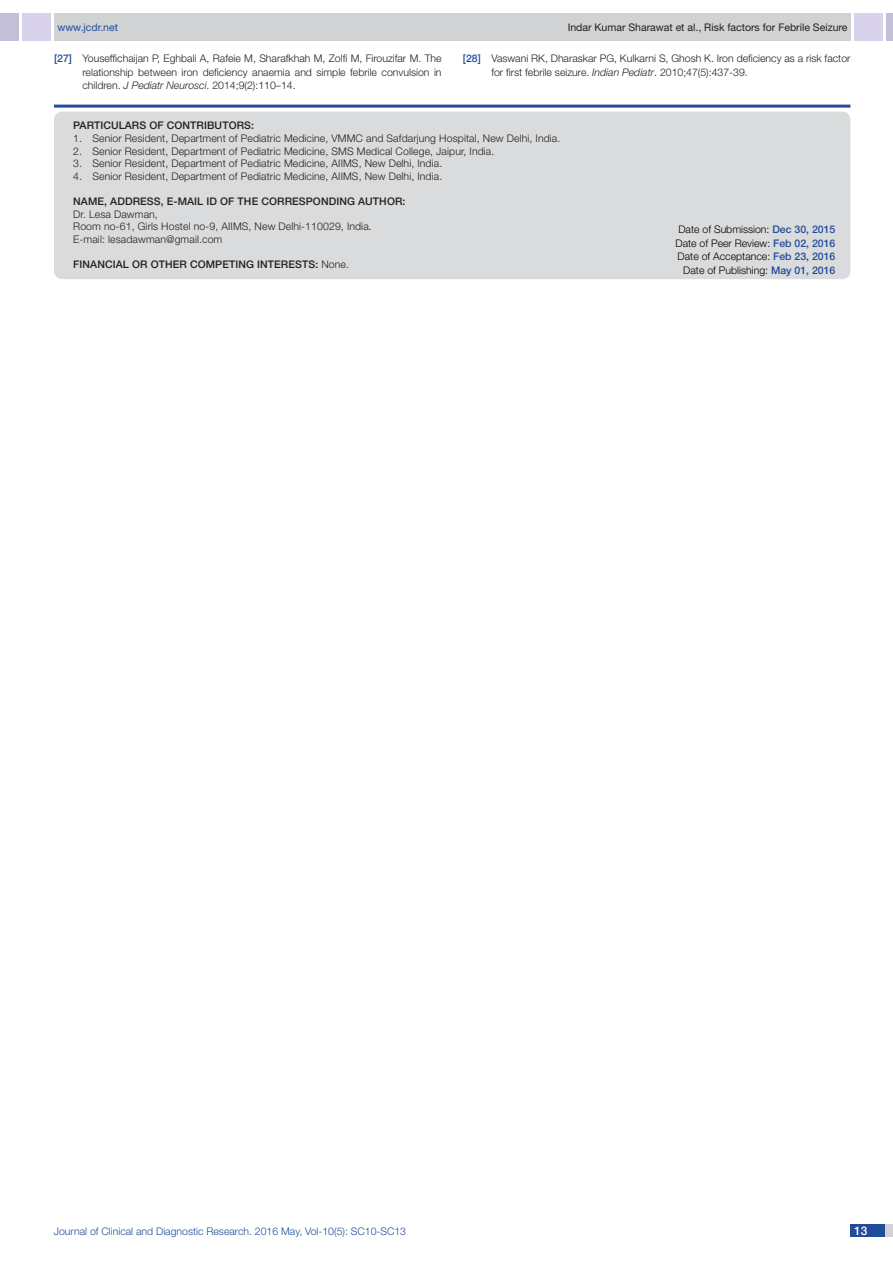
<style>
.page{position:relative;width:893px;height:1263px;background:#fff}
.page>*{position:absolute;margin:0;border:0;box-sizing:border-box;transform-origin:0 0}
.t1{font:500 12px "Helvetica Neue";color:#fff}
.con_particulars{font:300 10.5px/13.5px "Helvetica Neue";letter-spacing:.01em;color:#231f20;text-align:justify}
.t2{font:300 10.5px "Helvetica Neue";color:#000}
.con_particulars-2{font:500 10.5px "Helvetica Neue";letter-spacing:.01em;color:#231f20}
.t3{font:300 10.5px "Helvetica Neue";color:#214c99}
.t4{font:10.5px "Helvetica Neue";color:#231f20}
.t5{font:10.5px "Helvetica Neue";color:#214c99}
.s1{font-weight:500;color:#214c99}
.s2{font-style:italic}
.s3{font-weight:500}
</style>
<div class="page">
<div style="left:54px;top:13px;width:796px;height:28px;background:#d1d2d4"></div>
<div style="left:0;top:13px;width:19px;height:28px;background:#c3bfd8"></div>
<div style="left:22px;top:13px;width:29px;height:28px;background:#d9d2ec"></div>
<div style="left:886px;top:13px;width:7px;height:28px;background:#c3bfd8"></div>
<div style="left:854px;top:13px;width:29px;height:28px;background:#d9d2ec"></div>
<div style="left:850px;top:1224px;width:43px;height:13px;background:#d1d2d4"></div>
<div style="left:850px;top:1224px;width:35px;height:13px;background:#214c99"></div>
<hr style="left:54px;top:105px;width:796px;height:3px;background:#214c99">
<div style="left:54px;top:112px;width:796px;height:167px;background:#dadbdc;border-radius:9px"></div>
<p class="t5" style="left:57px;top:21px;width:62px">www.jcdr.net</p>
<p class="t4" style="left:568px;top:21px;width:281px">Indar Kumar Sharawat et al., Risk factors for Febrile Seizure</p>
<p class="con_particulars" style="left:82px;top:52px;width:361px;text-indent:-28px"><span class="s1">[27]</span> Youseffichaijan P, Eghbali A, Rafeie M, Sharafkhah M, Zolfi M, Firouzifar M. The relationship between iron deficiency anaemia and simple febrile convulsion in children. <span class="s2">J Pediatr Neurosci</span>. 2014;9(2):110–14.</p>
<p class="con_particulars" style="left:491px;top:52px;width:361px;text-indent:-28px"><span class="s1">[28]</span> Vaswani RK, Dharaskar PG, Kulkarni S, Ghosh K. Iron deficiency as a risk factor for first febrile seizure. <span class="s2">Indian Pediatr</span>. 2010;47(5):437-39.</p>
<p class="con_particulars-2" style="left:73px;top:119px;width:15px">PART</p>
<p class="con_particulars-2" style="left:100px;top:119px;width:91px">ICULARS OF CONTR</p>
<p class="con_particulars-2" style="left:204px;top:119px;width:11px">IBUT</p>
<p class="con_particulars-2" style="left:229px;top:119px;width:27px">ORS:</p>
<p class="con_particulars" style="left:73px;top:131px;width:489px">1. Senior Resident, Department of Pediatric Medicine, VMMC and Safdarjung Hospital, New Delhi, India.</p>
<p class="con_particulars" style="left:73px;top:144px;width:423px">2. Senior Resident, Department of Pediatric Medicine, SMS Medical College, Jaipur, India.</p>
<p class="con_particulars" style="left:73px;top:157px;width:371px">3. Senior Resident, Department of Pediatric Medicine, AIIMS, New Delhi, India.</p>
<p class="con_particulars" style="left:73px;top:169px;width:371px">4. Senior Resident, Department of Pediatric Medicine, AIIMS, New Delhi, India.</p>
<p class="con_particulars-2" style="left:73px;top:195px;width:9px">NAME</p>
<p class="con_particulars-2" style="left:104px;top:195px;width:15px">, ADDRE</p>
<p class="con_particulars-2" style="left:147px;top:195px;width:99px">SS, E-MAIL ID OF THE</p>
<p class="con_particulars-2" style="left:261px;top:195px;width:24px">CORRE</p>
<p class="con_particulars-2" style="left:299px;top:195px;width:68px">SPONDING AUTH</p>
<p class="con_particulars-2" style="left:387px;top:195px;width:20px">OR:</p>
<p class="con_particulars" style="left:73px;top:207px;width:86px">Dr. Lesa Dawman,</p>
<p class="con_particulars" style="left:73px;top:220px;width:300px">Room no-61, Girls Hostel no-9, AIIMS, New Delhi-110029, India.</p>
<p class="con_particulars" style="left:73px;top:232px;width:151px">E-mail: lesadawman@gmail.com</p>
<p class="con_particulars-2" style="left:73px;top:258px;width:94px">Financial OR OTHER</p>
<p class="con_particulars-2" style="left:190px;top:258px;width:78px">COMPETING INTERE</p>
<p class="con_particulars" style="left:295px;top:257px;width:55px"><span class="s3">STS:</span> None.</p>
<p class="t2" style="left:678px;top:223px;width:158px">Date of Submission: <span class="s1">Dec 30, 2015</span></p>
<p class="t2" style="left:675px;top:237px;width:161px">Date of Peer Review: <span class="s1">Feb 02, 2016</span></p>
<p class="t2" style="left:678px;top:250px;width:159px">Date of Acceptance: <span class="s1">Feb 23, 2016</span></p>
<p class="t2" style="left:683px;top:264px;width:154px">Date of Publishing: <span class="s1">May 01, 2016</span></p>
<p class="t3" style="left:54px;top:1225px;width:354px">Journal of Clinical and Diagnostic Research. 2016 May, Vol-10(5): SC10-SC13</p>
<p class="t1" style="left:854px;top:1223px;width:15px">13</p>
</div>
